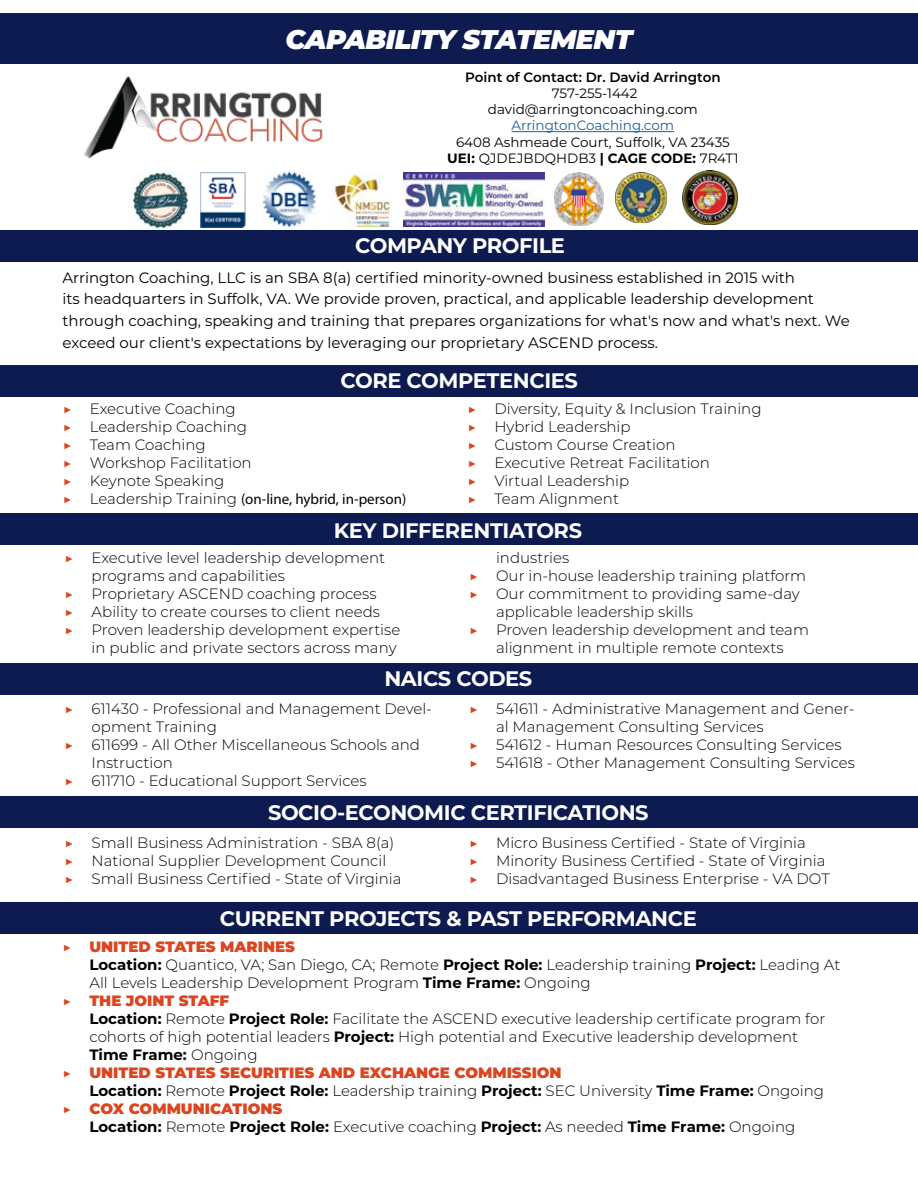
<style>
.page{position:relative;width:918px;height:1188px;background:#fff}
.page>*{position:absolute;margin:0;border:0;box-sizing:border-box;transform-origin:0 0}
.t1{font:italic 900 27px "Montserrat";letter-spacing:-.02em;color:#fff}
.t2{font:700 21px "Montserrat";letter-spacing:-.02em;color:#fff}
.t3{font:300 15px/18px "Montserrat";color:#000}
.t4{font:15px/21.6px "Montserrat";color:#000}
.t5{font:900 15px "Montserrat";color:#db4520}
.t6{font:700 15px "Montserrat";color:#000}
.t7{font:15px "Myriad Pro";color:#000}
.t8{font:13.5px/16.2px "Montserrat";color:#000;text-align:center}
.t9{font:600 13.5px "Montserrat";color:#000}
.t10{font:13.5px "Montserrat";color:#215e9e}
.s1{font-weight:700}
.s2{font-weight:700;color:#db4520}
.s3{font-family:"Montserrat";font-weight:700;color:#db4520}
.s4{font-family:"Montserrat";font-weight:300}
.s5{font-weight:300}
</style>
<div class="page">
<div style="left:0;top:14px;width:918px;height:50px;background:#0e1b51"></div>
<img style="left:84px;top:76px;width:239px;height:83px">
<div style="left:0;top:230px;width:918px;height:31px;background:#0e1b51"></div>
<hr style="left:512px;top:131px;width:162px;height:1px;background:#215e9e">
<div style="left:0;top:365px;width:918px;height:32px;background:#0e1b51"></div>
<div style="left:0;top:663px;width:918px;height:31px;background:#0e1b51"></div>
<div style="left:0;top:797px;width:918px;height:31px;background:#0e1b51"></div>
<div style="left:0;top:902px;width:918px;height:32px;background:#0e1b51"></div>
<div style="left:0;top:513px;width:918px;height:31px;background:#0e1b51"></div>
<img style="left:200px;top:172px;width:46px;height:56px">
<img style="left:555px;top:172px;width:48px;height:53px">
<img style="left:683px;top:170px;width:54px;height:55px">
<img style="left:262px;top:172px;width:54px;height:55px">
<img style="left:334px;top:174px;width:56px;height:53px">
<img style="left:404px;top:172px;width:141px;height:55px">
<img style="left:616px;top:172px;width:50px;height:51px">
<img style="left:133px;top:171px;width:55px;height:58px">
<h1 class="t1" style="left:286px;top:24px;width:348px">CAPABILITY STATEMENT</h1>
<p class="t9" style="left:465px;top:71px;width:257px">Point of Contact: Dr. David Arrington</p>
<p class="t8" style="left:488px;top:86px;width:212px">757-255-1442 david@arringtoncoaching.com</p>
<p class="t10" style="left:512px;top:120px;width:164px">ArringtonCoaching.com</p>
<p class="t8" style="left:447px;top:135px;width:293px">6408 Ashmeade Court, Suffolk, VA 23435<br><span class="s1">UEI:</span> QJDEJBDQHDB3 <span class="s1">| CAGE CODE:</span> 7R4T1</p>
<h2 class="t2" style="left:355px;top:237px;width:211px">COMPANY PROFILE</h2>
<p class="t4" style="left:63px;top:268px;width:789px">Arrington Coaching, LLC is an SBA 8(a) certified minority-owned business established in 2015 with<br>its headquarters in Suffolk, VA. We provide proven, practical, and applicable leadership development through coaching, speaking and training that prepares organizations for what's now and what's next. We exceed our client's expectations by leveraging our proprietary ASCEND process.</p>
<h2 class="t2" style="left:340px;top:372px;width:239px">CORE COMPETENCIES</h2>
<p class="t3" style="left:63px;top:401px;width:190px"><span class="s2">▶</span> Executive Coaching<br><span class="s2">▶</span> Leadership Coaching <span class="s2">▶</span> Team Coaching<br><span class="s2">▶</span> Workshop Facilitation <span class="s2">▶</span> Keynote Speaking</p>
<p class="t7" style="left:63px;top:494px;width:345px"><span class="s3">▶</span> <span class="s4">Leadership Training</span> (on-line, hybrid, in-person)</p>
<p class="t3" style="left:467px;top:401px;width:296px"><span class="s2">▶</span> Diversity, Equity &amp; Inclusion Training <span class="s2">▶</span> Hybrid Leadership<br><span class="s2">▶</span> Custom Course Creation<br><span class="s2">▶</span> Executive Retreat Facilitation<br><span class="s2">▶</span> Virtual Leadership<br><span class="s2">▶</span> Team Alignment</p>
<h2 class="t2" style="left:334px;top:521px;width:250px">KEY DIFFERENTIATORS</h2>
<p class="t3" style="left:65px;top:550px;width:322px"><span class="s2">▶</span> Executive level leadership development</p>
<p class="t3" style="left:92px;top:568px;width:195px">programs and capabilities</p>
<p class="t3" style="left:65px;top:586px;width:313px"><span class="s2">▶</span> Proprietary ASCEND coaching process</p>
<p class="t3" style="left:65px;top:604px;width:317px"><span class="s2">▶</span> Ability to create courses to client needs</p>
<p class="t3" style="left:65px;top:622px;width:337px"><span class="s2">▶</span> Proven leadership development expertise</p>
<p class="t3" style="left:92px;top:640px;width:306px">in public and private sectors across many</p>
<p class="t3" style="left:496px;top:550px;width:75px">industries</p>
<p class="t3" style="left:469px;top:568px;width:339px"><span class="s2">▶</span> Our in-house leadership training platform</p>
<p class="t3" style="left:469px;top:586px;width:332px"><span class="s2">▶</span> Our commitment to providing same-day</p>
<p class="t3" style="left:496px;top:604px;width:199px">applicable leadership skills</p>
<p class="t3" style="left:469px;top:622px;width:341px"><span class="s2">▶</span> Proven leadership development and team</p>
<p class="t3" style="left:496px;top:640px;width:289px">alignment in multiple remote contexts</p>
<h2 class="t2" style="left:384px;top:670px;width:149px">NAICS CODES</h2>
<p class="t3" style="left:65px;top:701px;width:369px"><span class="s2">▶</span> 611430 - Professional and Management Devel-</p>
<p class="t3" style="left:92px;top:719px;width:127px">opment Training</p>
<p class="t3" style="left:65px;top:737px;width:357px"><span class="s2">▶</span> 611699 - All Other Miscellaneous Schools and</p>
<p class="t3" style="left:92px;top:755px;width:83px">Instruction</p>
<p class="t3" style="left:65px;top:773px;width:304px"><span class="s2">▶</span> 611710 - Educational Support Services</p>
<p class="t3" style="left:469px;top:701px;width:387px"><span class="s2">▶</span> 541611 - Administrative Management and Gener-</p>
<p class="t3" style="left:496px;top:719px;width:269px">al Management Consulting Services</p>
<p class="t3" style="left:469px;top:737px;width:374px"><span class="s2">▶</span> 541612 - Human Resources Consulting Services</p>
<p class="t3" style="left:469px;top:755px;width:387px"><span class="s2">▶</span> 541618 - Other Management Consulting Services</p>
<h2 class="t2" style="left:268px;top:803px;width:382px">SOCIO-ECONOMIC CERTIFICATIONS</h2>
<p class="t3" style="left:65px;top:834px;width:339px"><span class="s2">▶</span> Small Business Administration - SBA 8(a) <span class="s2">▶</span> National Supplier Development Council<br><span class="s2">▶</span> Small Business Certified - State of Virginia</p>
<p class="t3" style="left:469px;top:834px;width:362px"><span class="s2">▶</span> Micro Business Certified - State of Virginia<br><span class="s2">▶</span> Minority Business Certified - State of Virginia <span class="s2">▶</span> Disadvantaged Business Enterprise - VA DOT</p>
<h2 class="t2" style="left:220px;top:909px;width:478px">CURRENT PROJECTS &amp; PAST PERFORMANCE</h2>
<p class="t5" style="left:63px;top:938px;width:234px"><span class="s1">▶</span> UNITED STATES MARINES</p>
<p class="t3" style="left:90px;top:957px;width:752px"><span class="s1">Location:</span> Quantico, VA; San Diego, CA; Remote <span class="s1">Project Role:</span> Leadership training <span class="s1">Project:</span> Leading At</p>
<p class="t3" style="left:90px;top:975px;width:503px">All Levels Leadership Development Program <span class="s1">Time Frame:</span> Ongoing</p>
<p class="t5" style="left:63px;top:992px;width:168px"><span class="s1">▶</span> THE JOINT STAFF</p>
<p class="t3" style="left:90px;top:1011px;width:737px"><span class="s1">Location:</span> Remote <span class="s1">Project Role:</span> Facilitate the ASCEND executive leadership certificate program for</p>
<p class="t3" style="left:90px;top:1029px;width:710px">cohorts of high potential leaders <span class="s1">Project:</span> High potential and Executive leadership development</p>
<p class="t6" style="left:90px;top:1048px;width:170px">Time Frame: <span class="s5">Ongoing</span></p>
<p class="t5" style="left:63px;top:1064px;width:501px"><span class="s1">▶</span> UNITED STATES SECURITIES AND EXCHANGE COMMISSION</p>
<p class="t3" style="left:90px;top:1083px;width:736px"><span class="s1">Location:</span> Remote <span class="s1">Project Role:</span> Leadership training <span class="s1">Project:</span> SEC University <span class="s1">Time Frame:</span> Ongoing</p>
<p class="t5" style="left:63px;top:1100px;width:221px"><span class="s1">▶</span> COX COMMUNICATIONS</p>
<p class="t6" style="left:90px;top:1120px;width:707px">Location: <span class="s5">Remote</span> Project Role: <span class="s5">Executive coaching</span> Project: <span class="s5">As needed</span> Time Frame: <span class="s5">Ongoing</span></p>
</div>
